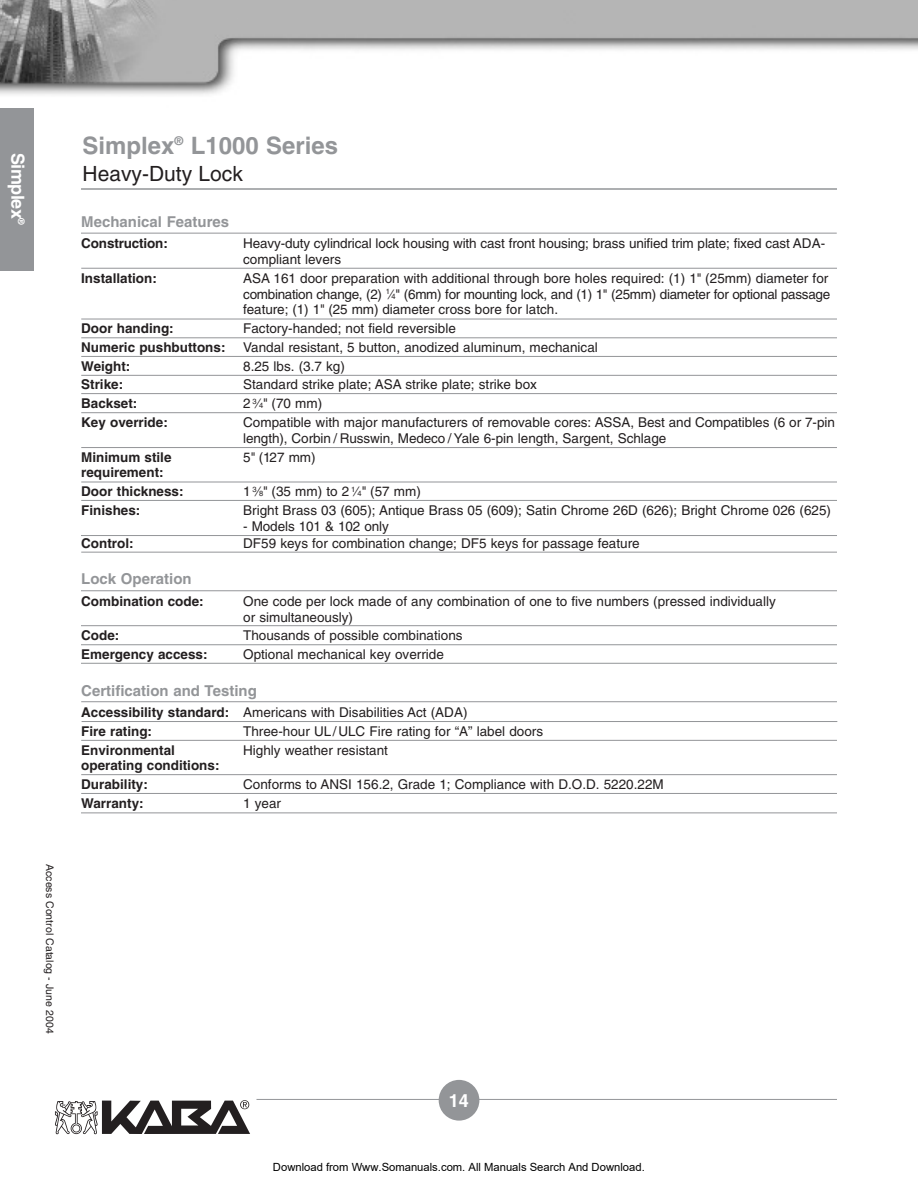
<style>
.page{position:relative;width:918px;height:1188px;background:#fff}
.page>*{position:absolute;margin:0;border:0;box-sizing:border-box;transform-origin:0 0}
.t1{font:700 24px "Helvetica";color:#939598}
.t2{font:21px "Helvetica";color:#231f20}
.t3{font:700 18px "Helvetica";letter-spacing:-.03em;color:#fff}
.t4{font:700 15px "Helvetica";color:#939598}
.t5{font:13.5px/15.8px "Helvetica";color:#231f20}
.t6{font:700 13.5px/18.8px "Helvetica";color:#231f20}
.t7{font:11.25px "Arial";color:#000}
.t8{font:10.5px "Helvetica";color:#231f20}
.s1{font-size:7.5px}
.s2{font-weight:400}
</style>
<div class="page">
<img style="left:0;top:0;width:918px;height:95px">
<hr style="left:256px;top:1099px;width:581px;height:1px;background:#939598">
<div style="left:439px;top:1080px;width:40px;height:41px;background:#939598;border-radius:50%"></div>
<svg style="left:55px;top:1100px;width:195px;height:34px"></svg>
<div style="left:0;top:108px;width:34px;height:162px;background:#939598"></div>
<hr style="left:81px;top:188px;width:756px;height:2px;background:#939598">
<hr style="left:81px;top:268px;width:756px;height:1px;background:#939598">
<hr style="left:81px;top:233px;width:756px;height:1px;background:#939598">
<hr style="left:81px;top:447px;width:756px;height:1px;background:#939598">
<hr style="left:81px;top:319px;width:756px;height:1px;background:#939598">
<hr style="left:81px;top:482px;width:756px;height:1px;background:#939598">
<hr style="left:81px;top:535px;width:756px;height:1px;background:#939598">
<hr style="left:81px;top:500px;width:756px;height:1px;background:#939598">
<hr style="left:81px;top:552px;width:756px;height:1px;background:#939598">
<hr style="left:81px;top:338px;width:756px;height:1px;background:#939598">
<hr style="left:81px;top:356px;width:756px;height:1px;background:#939598">
<hr style="left:81px;top:375px;width:756px;height:1px;background:#939598">
<hr style="left:81px;top:393px;width:756px;height:1px;background:#939598">
<hr style="left:81px;top:412px;width:756px;height:1px;background:#939598">
<hr style="left:81px;top:591px;width:756px;height:1px;background:#939598">
<hr style="left:81px;top:625px;width:756px;height:1px;background:#939598">
<hr style="left:81px;top:644px;width:756px;height:1px;background:#939598">
<hr style="left:81px;top:663px;width:756px;height:1px;background:#939598">
<hr style="left:82px;top:721px;width:755px;height:1px;background:#939598">
<hr style="left:81px;top:701px;width:756px;height:1px;background:#939598">
<hr style="left:81px;top:740px;width:756px;height:1px;background:#939598">
<hr style="left:81px;top:774px;width:756px;height:1px;background:#939598">
<hr style="left:81px;top:793px;width:756px;height:1px;background:#939598">
<hr style="left:81px;top:813px;width:756px;height:1px;background:#939598">
<h3 class="t3" style="left:25px;top:153px;width:74px;rotate:90deg">Simplex<sup>®</sup></h3>
<p class="t8" style="left:54px;top:864px;width:171px;rotate:90deg">Access Control Catalog - June 2004</p>
<h1 class="t1" style="left:83px;top:136px;width:257px">Simplex<sup>®</sup> L1000 Series</h1>
<h2 class="t2" style="left:83px;top:166px;width:162px">Heavy-Duty Lock</h2>
<p class="t4" style="left:81px;top:216px;width:149px">Mechanical Features</p>
<p class="t6" style="left:81px;top:235px;width:88px">Construction:</p>
<p class="t5" style="left:243px;top:237px;width:583px">Heavy-duty cylindrical lock housing with cast front housing; brass unified trim plate; fixed cast ADA&shy;compliant levers</p>
<p class="t6" style="left:81px;top:270px;width:77px">Installation:</p>
<p class="t5" style="left:243px;top:271px;width:589px">ASA 161 door preparation with additional through bore holes required: (1) 1" (25mm) diameter for combination change, (2) <sup>1</sup>⁄<span class="s1">4</span>" (6mm) for mounting lock, and (1) 1" (25mm) diameter for optional passage feature; (1) 1" (25 mm) diameter cross bore for latch.</p>
<p class="t6" style="left:81px;top:320px;width:94px">Door handing:</p>
<p class="t5" style="left:243px;top:322px;width:214px">Factory-handed; not field reversible</p>
<p class="t6" style="left:81px;top:339px;width:146px">Numeric pushbuttons:</p>
<p class="t5" style="left:243px;top:341px;width:356px">Vandal resistant, 5 button, anodized aluminum, mechanical</p>
<p class="t6" style="left:81px;top:358px;width:51px">Weight:</p>
<p class="t5" style="left:243px;top:359px;width:103px">8.25 lbs. (3.7 kg)</p>
<p class="t6" style="left:81px;top:376px;width:43px">Strike:</p>
<p class="t5" style="left:243px;top:378px;width:295px">Standard strike plate; ASA strike plate; strike box</p>
<p class="t6" style="left:81px;top:395px;width:58px">Backset:</p>
<p class="t5" style="left:243px;top:397px;width:81px">2 <sup>3</sup>⁄<span class="s1">4</span>" (70 mm)</p>
<p class="t6" style="left:81px;top:414px;width:88px">Key override:</p>
<p class="t5" style="left:243px;top:416px;width:593px">Compatible with major manufacturers of removable cores: ASSA, Best and Compatibles (6 or 7-pin length), Corbin / Russwin, Medeco / Yale 6-pin length, Sargent, Schlage</p>
<p class="t6" style="left:81px;top:449px;width:92px">Minimum stile</p>
<p class="t5" style="left:243px;top:450px;width:74px">5" (127 mm)</p>
<p class="t6" style="left:81px;top:464px;width:104px">requirement:<br>Door thickness:</p>
<p class="t5" style="left:243px;top:485px;width:179px">1 <sup>3</sup>⁄<span class="s1">8</span>" (35 mm) to 2 <sup>1</sup>⁄<span class="s1">4</span>" (57 mm)</p>
<p class="t6" style="left:81px;top:502px;width:61px">Finishes:</p>
<p class="t5" style="left:243px;top:504px;width:589px">Bright Brass 03 (605); Antique Brass 05 (609); Satin Chrome 26D (626); Bright Chrome 026 (625)</p>
<p class="t5" style="left:243px;top:519px;width:147px">- Models 101 &amp; 102 only</p>
<p class="t6" style="left:81px;top:535px;width:54px">Control:</p>
<p class="t5" style="left:243px;top:537px;width:398px">DF59 keys for combination change; DF5 keys for passage feature</p>
<p class="t4" style="left:81px;top:573px;width:112px">Lock Operation</p>
<p class="t6" style="left:81px;top:593px;width:124px">Combination code:</p>
<p class="t5" style="left:243px;top:594px;width:534px">One code per lock made of any combination of one to five numbers (pressed individually or simultaneously)</p>
<p class="t6" style="left:81px;top:627px;width:40px">Code:</p>
<p class="t5" style="left:243px;top:629px;width:221px">Thousands of possible combinations</p>
<p class="t6" style="left:81px;top:646px;width:128px">Emergency access:</p>
<p class="t5" style="left:243px;top:648px;width:202px">Optional mechanical key override</p>
<p class="t4" style="left:81px;top:685px;width:177px">Certification and Testing</p>
<p class="t6" style="left:81px;top:704px;width:388px">Accessibility standard: <span class="s2">Americans with Disabilities Act (ADA)<br></span>Fire rating:</p>
<p class="t5" style="left:243px;top:724px;width:301px">Three-hour UL/ ULC Fire rating for “A” label doors</p>
<p class="t6" style="left:81px;top:741px;width:95px">Environmental</p>
<p class="t5" style="left:243px;top:743px;width:146px">Highly weather resistant</p>
<p class="t6" style="left:81px;top:757px;width:140px">operating conditions:<br>Durability:</p>
<p class="t5" style="left:243px;top:778px;width:422px">Conforms to ANSI 156.2, Grade 1; Compliance with D.O.D. 5220.22M</p>
<p class="t6" style="left:81px;top:795px;width:64px">Warranty:</p>
<p class="t5" style="left:243px;top:796px;width:39px">1 year</p>
<h3 class="t3" style="left:449px;top:1093px;width:22px">14</h3>
<p class="t7" style="left:273px;top:1160px;width:373px">Download from Www.Somanuals.com. All Manuals Search And Download.</p>
</div>
